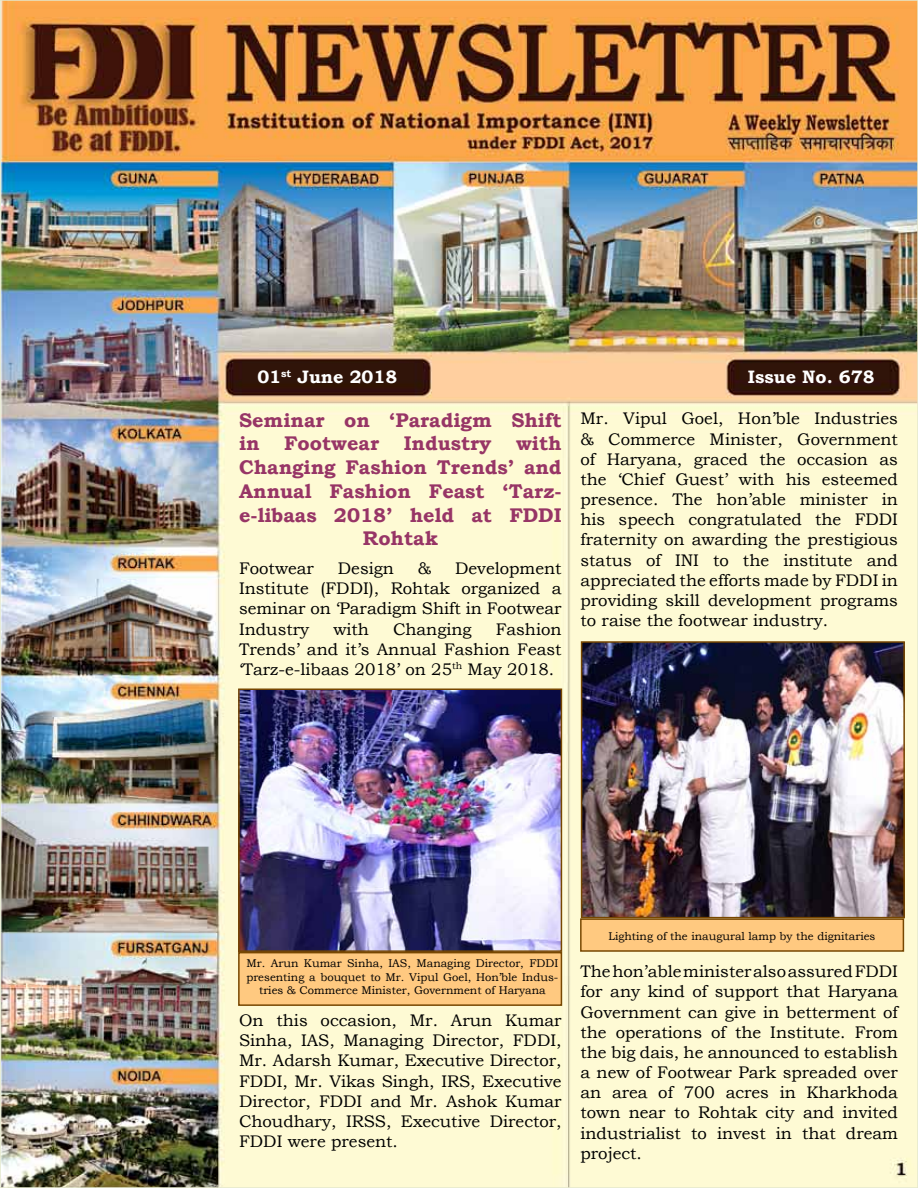
<style>
.page{position:relative;width:918px;height:1188px;background:#fff}
.page>*{position:absolute;margin:0;border:0;box-sizing:border-box;transform-origin:0 0}
.t1{font:700 19.8px/23.7px "Bookman Old Style";color:#973566;text-align:center}
.t2{font:700 18px "Bookman Old Style";color:#fff}
.t3{font:16.8px/20.1px "Bookman Old Style";color:#000;text-align:justify}
.t4{font:11.25px/13.5px "Bookman Old Style";color:#000;text-align:center}
</style>
<div class="page">
<img style="left:3px;top:3px;width:912px;height:1182px">
<img style="left:241px;top:691px;width:318px;height:258px">
<div style="left:238px;top:688px;width:324px;height:264px;border:2px solid #774701"></div>
<div style="left:238px;top:952px;width:324px;height:54px;background:#ffc980;border:2px solid #774701"></div>
<img style="left:584px;top:644px;width:318px;height:271px">
<div style="left:581px;top:641px;width:324px;height:277px;border:2px solid #774701"></div>
<div style="left:580px;top:918px;width:324px;height:34px;background:#ffc980;border:2px solid #774701"></div>
<p class="t2" style="left:257px;top:364px;width:141px">01<sup>st</sup> June 2018</p>
<p class="t2" style="left:748px;top:364px;width:128px">Issue No. 678</p>
<p class="t1" style="left:239px;top:408px;width:324px">Seminar on ‘Paradigm Shift in Footwear Industry with<br>Changing Fashion Trends’ and<br>Annual Fashion Feast ‘Tarz&shy;e-libaas 2018’ held at FDDI<br>Rohtak</p>
<p class="t3" style="left:239px;top:558px;width:76px">Footwear</p>
<p class="t3" style="left:338px;top:558px;width:58px">Design</p>
<p class="t3" style="left:418px;top:558px;width:15px">&amp;</p>
<p class="t3" style="left:580px;top:409px;width:319px">Mr. Vipul Goel, Hon’ble Industries &amp; Commerce Minister, Government of Haryana, graced the occasion as the ‘Chief Guest’ with his esteemed presence. The hon’able minister in his speech congratulated the FDDI fraternity on awarding the prestigious status of INI to the institute and appreciated the efforts made by FDDI in providing skill development programs to raise the footwear industry.</p>
<p class="t3" style="left:239px;top:558px;width:324px;text-indent:216px">Development Institute (FDDI), Rohtak organized a seminar on ‘Paradigm Shift in Footwear Industry</p>
<p class="t3" style="left:239px;top:619px;width:324px;text-indent:257px">Fashion Trends’ and it’s Annual Fashion Feast ‘Tarz-e-libaas 2018’ on 25<sup>th</sup> May 2018.</p>
<p class="t3" style="left:333px;top:619px;width:37px">with</p>
<p class="t3" style="left:393px;top:619px;width:80px">Changing</p>
<p class="t4" style="left:246px;top:957px;width:314px">Mr. Arun Kumar Sinha, IAS, Managing Director, FDDI presenting a bouquet to Mr. Vipul Goel, Hon’ble Indus&shy;tries &amp; Commerce Minister, Government of Haryana</p>
<p class="t3" style="left:239px;top:1010px;width:324px">On this occasion, Mr. Arun Kumar Sinha, IAS, Managing Director, FDDI, Mr. Adarsh Kumar, Executive Director, FDDI, Mr. Vikas Singh, IRS, Executive Director, FDDI and Mr. Ashok Kumar Choudhary, IRSS, Executive Director, FDDI were present.</p>
<p class="t4" style="left:608px;top:929px;width:269px">Lighting of the inaugural lamp by the dignitaries</p>
<p class="t3" style="left:580px;top:962px;width:319px">The hon’able minister also assured FDDI for any kind of support that Haryana Government can give in betterment of the operations of the Institute. From the big dais, he announced to establish a new of Footwear Park spreaded over an area of 700 acres in Kharkhoda town near to Rohtak city and invited industrialist to invest in that dream project.</p>
</div>
